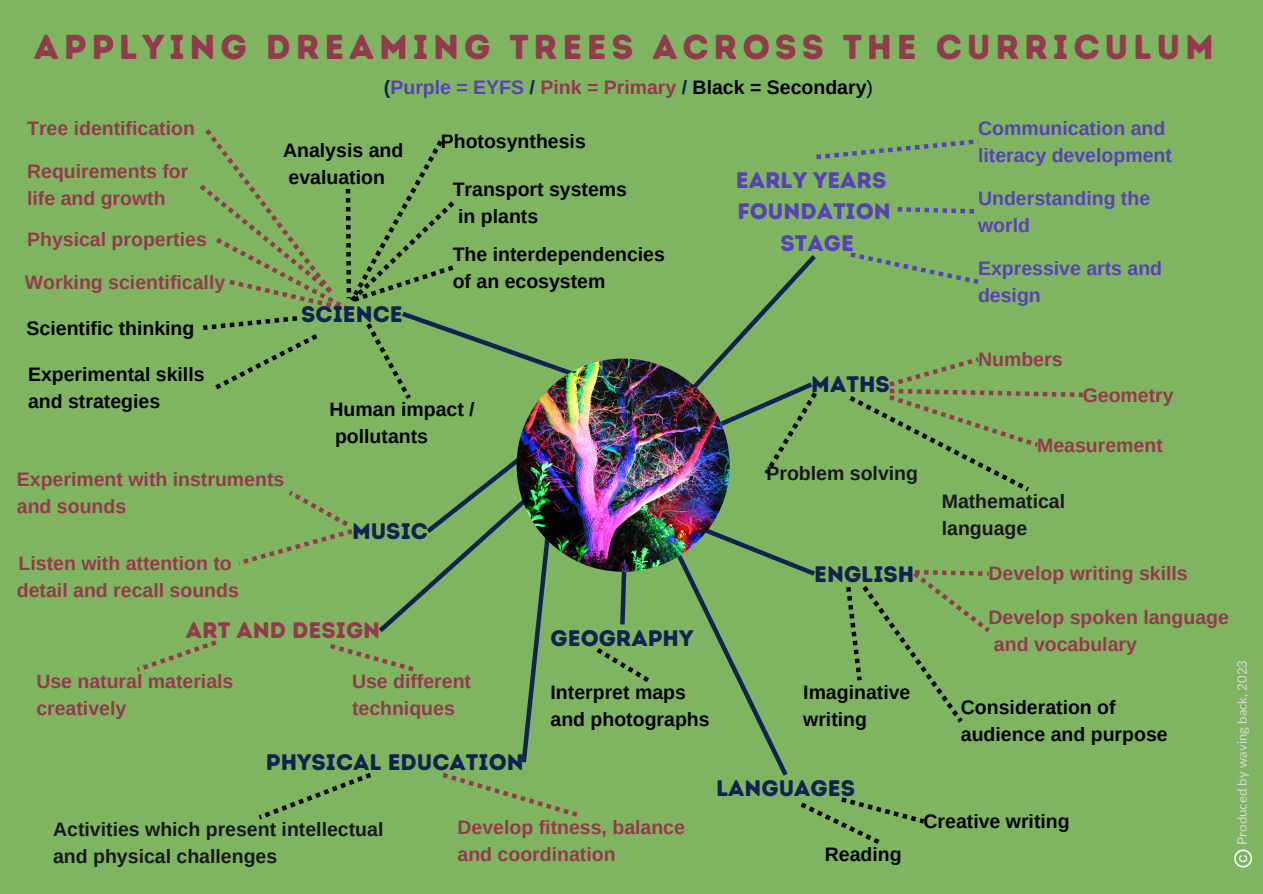
<style>
.page{position:relative;width:1263px;height:894px;background:#fff}
.page>*{position:absolute;margin:0;border:0;box-sizing:border-box;transform-origin:0 0}
.t1{font:34.5px "Intro Rust Base";letter-spacing:.14em;color:#943a4f}
.t2{font:22.5px "Intro Rust Base";color:#122253}
.t3{font:22.5px "Intro Rust Base";color:#5942b7}
.t4{font:22.5px "Intro Rust Base";color:#943a4f}
.t5{font:700 19.5px "Arimo";color:#943a4f}
.t6{font:700 19.5px "Arimo";color:#000}
.t7{font:700 19.5px "Arimo";color:#19171e}
.t8{font:700 19.5px "Arimo";color:#5942b7}
.t9{font:13.2px "Lato";color:#d9d9d9}
.s1{color:#122253}
.s2{color:#5942b7}
.s3{color:#943a4f}
.s4{font-weight:400}
</style>
<div class="page">
<div style="left:0;top:0;width:1263px;height:893px;background:#7fb560"></div>
<svg style="left:1234px;top:849px;width:18px;height:18px"></svg>
<svg style="left:671px;top:520px;width:144px;height:256px"></svg>
<svg style="left:618px;top:571px;width:12px;height:54px"></svg>
<img style="left:517px;top:358px;width:213px;height:213px;border-radius:50%">
<svg style="left:816px;top:139px;width:162px;height:20px"></svg>
<svg style="left:850px;top:252px;width:128px;height:32px"></svg>
<svg style="left:897px;top:207px;width:77px;height:6px"></svg>
<svg style="left:687px;top:255px;width:130px;height:219px"></svg>
<svg style="left:849px;top:357px;width:234px;height:134px"></svg>
<svg style="left:801px;top:797px;width:123px;height:46px"></svg>
<svg style="left:597px;top:648px;width:52px;height:34px"></svg>
<svg style="left:259px;top:773px;width:112px;height:46px"></svg>
<svg style="left:442px;top:773px;width:135px;height:43px"></svg>
<svg style="left:137px;top:640px;width:80px;height:31px"></svg>
<svg style="left:238px;top:446px;width:314px;height:317px"></svg>
<svg style="left:200px;top:129px;width:379px;height:270px"></svg>
<svg style="left:846px;top:570px;width:144px;height:152px"></svg>
<p class="t1" style="left:34px;top:26px;width:1182px">APPLYING DREAMING TREES ACROSS THE CURRICULUM</p>
<p class="t6" style="left:384px;top:76px;width:491px"><span class="s1">(</span><span class="s2">Purple = EYFS</span> <span class="s1">/</span> <span class="s3">Pink = Primary</span> <span class="s1">/</span> Black = Secondary<span class="s4">)</span></p>
<p class="t5" style="left:27px;top:117px;width:169px">Tree identification</p>
<p class="t5" style="left:27px;top:160px;width:163px">Requirements for</p>
<p class="t5" style="left:27px;top:187px;width:140px">life and growth</p>
<p class="t5" style="left:27px;top:229px;width:181px">Physical properties</p>
<p class="t5" style="left:25px;top:271px;width:202px">Working scientifically</p>
<p class="t6" style="left:27px;top:317px;width:169px">Scientific thinking</p>
<p class="t6" style="left:28px;top:363px;width:178px">Experimental skills</p>
<p class="t6" style="left:28px;top:390px;width:134px">and strategies</p>
<p class="t6" style="left:283px;top:139px;width:122px">Analysis and</p>
<p class="t6" style="left:289px;top:166px;width:98px">evaluation</p>
<p class="t2" style="left:301px;top:300px;width:103px">SCIENCE</p>
<p class="t6" style="left:441px;top:130px;width:147px">Photosynthesis</p>
<p class="t6" style="left:453px;top:178px;width:176px">Transport systems</p>
<p class="t6" style="left:458px;top:205px;width:82px">in plants</p>
<p class="t6" style="left:453px;top:243px;width:214px">The interdependencies</p>
<p class="t6" style="left:453px;top:270px;width:154px">of an ecosystem</p>
<p class="t6" style="left:330px;top:398px;width:147px">Human impact /</p>
<p class="t6" style="left:335px;top:425px;width:95px">pollutants</p>
<p class="t5" style="left:17px;top:468px;width:269px">Experiment with instruments</p>
<p class="t5" style="left:17px;top:495px;width:111px">and sounds</p>
<p class="t5" style="left:19px;top:552px;width:215px">Listen with attention to</p>
<p class="t5" style="left:17px;top:579px;width:223px">detail and recall sounds</p>
<p class="t2" style="left:352px;top:517px;width:78px">MUSIC</p>
<p class="t4" style="left:186px;top:617px;width:196px">ART AND DESIGN</p>
<p class="t5" style="left:352px;top:670px;width:121px">Use different</p>
<p class="t5" style="left:352px;top:697px;width:104px">techniques</p>
<p class="t5" style="left:36px;top:670px;width:199px">Use natural materials</p>
<p class="t5" style="left:36px;top:697px;width:91px">creatively</p>
<p class="t2" style="left:266px;top:748px;width:259px">PHYSICAL EDUCATION</p>
<p class="t2" style="left:550px;top:624px;width:144px">GEOGRAPHY</p>
<p class="t6" style="left:550px;top:681px;width:137px">Interpret maps</p>
<p class="t6" style="left:550px;top:708px;width:161px">and photographs</p>
<p class="t7" style="left:53px;top:817px;width:332px">Activities which present intellectual</p>
<p class="t7" style="left:53px;top:844px;width:226px">and physical challenges</p>
<p class="t5" style="left:458px;top:815px;width:229px">Develop fitness, balance</p>
<p class="t5" style="left:458px;top:842px;width:160px">and coordination</p>
<p class="t3" style="left:736px;top:166px;width:152px">EARLY YEARS</p>
<p class="t3" style="left:738px;top:198px;width:155px">FOUNDATION</p>
<p class="t3" style="left:781px;top:229px;width:75px">STAGE</p>
<p class="t8" style="left:978px;top:117px;width:189px">Communication and</p>
<p class="t8" style="left:978px;top:144px;width:195px">literacy development</p>
<p class="t8" style="left:978px;top:187px;width:174px">Understanding the</p>
<p class="t8" style="left:978px;top:214px;width:53px">world</p>
<p class="t8" style="left:978px;top:257px;width:186px">Expressive arts and</p>
<p class="t8" style="left:978px;top:284px;width:64px">design</p>
<p class="t2" style="left:811px;top:371px;width:80px">MATHS</p>
<p class="t7" style="left:766px;top:462px;width:153px">Problem solving</p>
<p class="t2" style="left:814px;top:560px;width:102px">ENGLISH</p>
<p class="t6" style="left:803px;top:680px;width:109px">Imaginative</p>
<p class="t6" style="left:803px;top:707px;width:65px">writing</p>
<p class="t2" style="left:716px;top:774px;width:140px">LANGUAGES</p>
<p class="t5" style="left:978px;top:348px;width:86px">Numbers</p>
<p class="t5" style="left:1083px;top:384px;width:92px">Geometry</p>
<p class="t5" style="left:1037px;top:434px;width:127px">Measurement</p>
<p class="t7" style="left:942px;top:490px;width:125px">Mathematical</p>
<p class="t7" style="left:942px;top:517px;width:87px">language</p>
<p class="t5" style="left:988px;top:562px;width:201px">Develop writing skills</p>
<p class="t5" style="left:988px;top:606px;width:242px">Develop spoken language</p>
<p class="t5" style="left:994px;top:633px;width:144px">and vocabulary</p>
<p class="t6" style="left:961px;top:696px;width:156px">Consideration of</p>
<p class="t6" style="left:961px;top:723px;width:208px">audience and purpose</p>
<p class="t6" style="left:825px;top:842px;width:78px">Reading</p>
<p class="t6" style="left:923px;top:810px;width:148px">Creative writing</p>
<p class="t9" style="left:1234px;top:844px;width:186px;rotate:-90deg">Produced by waving back, 2023</p>
</div>
